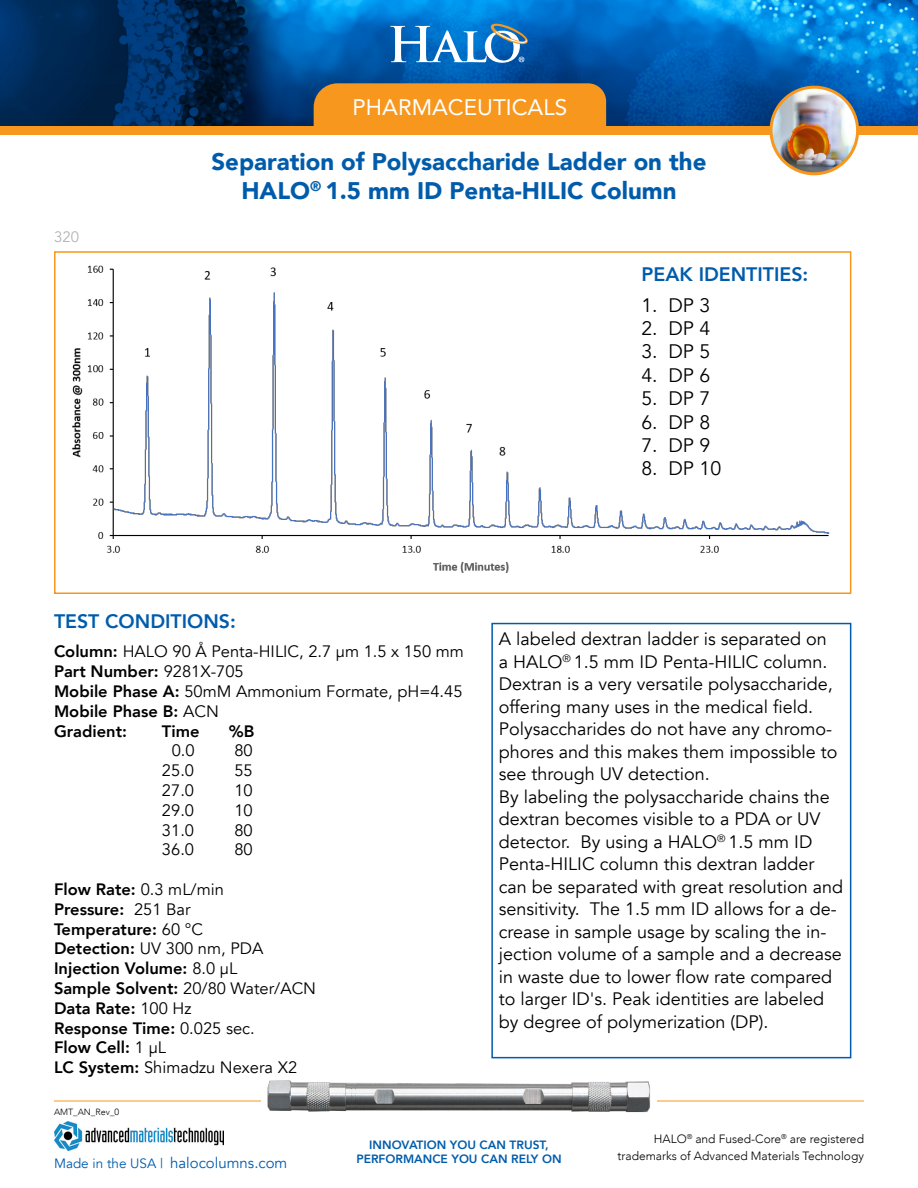
<style>
.page{position:relative;width:918px;height:1188px;background:#fff}
.page>*{position:absolute;margin:0;border:0;box-sizing:border-box;transform-origin:0 0}
.t1{font:900 24px/28.8px "Avenir";color:#005cab;text-align:center}
.t2{font:22.5px "Avenir";color:#fff}
.t3{font:19.5px "Avenir";color:#000}
.t4{font:800 19.5px "Avenir";color:#005cab}
.t5{font:18px/22.5px "Avenir";color:#000}
.t6{font:800 16.5px/19.8px "Avenir";color:#000}
.t7{font:16.5px/19.8px "Avenir";color:#000}
.t8{font:15px "Avenir";color:#005cab}
.t9{font:15px "Avenir";color:#b1b4b6}
.t10{font:13.5px "Avenir";color:#005cab}
.t11{font:300 12px/16.5px "Avenir";color:#000;text-align:right}
.t12{font:800 12px "Avenir";color:#005cab}
.t13{font:300 9px "Avenir";color:#000}
.s1{font-weight:800}
.s2{font-weight:400}
</style>
<div class="page">
<img style="left:0;top:0;width:918px;height:126px">
<svg style="left:390px;top:22px;width:139px;height:41px"></svg>
<div style="left:0;top:126px;width:918px;height:9px;background:#f8971d"></div>
<div style="left:314px;top:83px;width:292px;height:43px;background:#f8971d"></div>
<img style="left:771px;top:87px;width:87px;height:87px;border-radius:43px">
<div style="left:770px;top:86px;width:89px;height:89px;border:3px solid #f8971d;border-radius:50%"></div>
<hr style="left:54px;top:1101px;width:810px;height:1px;background:#f8971d">
<img style="left:262px;top:1080px;width:395px;height:33px">
<img style="left:54px;top:1121px;width:170px;height:30px">
<div style="left:491px;top:623px;width:360px;height:435px;border:2px solid #005cab"></div>
<img style="left:72px;top:265px;width:758px;height:308px">
<div style="left:54px;top:251px;width:797px;height:343px;border:2px solid #f8971d"></div>
<p class="t2" style="left:353px;top:89px;width:216px">PHARMACEUTICALS</p>
<p class="t9" style="left:54px;top:228px;width:27px">320</p>
<h1 class="t1" style="left:211px;top:146px;width:497px">Separation of Polysaccharide Ladder on the<br>HALO<sup>®</sup> 1.5 mm ID Penta-HILIC Column</h1>
<p class="t4" style="left:642px;top:259px;width:168px">PEAK IDENTITIES:</p>
<p class="t3" style="left:641px;top:293px;width:70px">1. DP 3</p>
<p class="t3" style="left:641px;top:317px;width:70px">2. DP 4</p>
<p class="t3" style="left:641px;top:340px;width:70px">3. DP 5</p>
<p class="t3" style="left:641px;top:364px;width:70px">4. DP 6</p>
<p class="t3" style="left:641px;top:387px;width:70px">5. DP 7</p>
<p class="t3" style="left:641px;top:410px;width:70px">6. DP 8</p>
<p class="t3" style="left:641px;top:434px;width:70px">7. DP 9</p>
<p class="t3" style="left:641px;top:457px;width:81px">8. DP 10</p>
<p class="t4" style="left:54px;top:606px;width:183px">TEST CONDITIONS:</p>
<p class="t7" style="left:54px;top:642px;width:412px"><span class="s1">Column:</span> HALO 90 Å Penta-HILIC, 2.7 µm 1.5 x 150 mm<br><span class="s1">Part Number:</span> 9281X-705<br><span class="s1">Mobile Phase A:</span> 50mM Ammonium Formate, pH=4.45<br><span class="s1">Mobile Phase B:</span> ACN<br><span class="s1">Gradient:</span></p>
<p class="t6" style="left:162px;top:721px;width:39px">Time</p>
<p class="t6" style="left:229px;top:721px;width:27px">%B</p>
<p class="t7" style="left:172px;top:741px;width:24px">0.0</p>
<p class="t7" style="left:234px;top:741px;width:20px">80</p>
<p class="t7" style="left:162px;top:761px;width:34px">25.0</p>
<p class="t7" style="left:234px;top:761px;width:20px">55</p>
<p class="t7" style="left:162px;top:781px;width:34px">27.0</p>
<p class="t7" style="left:234px;top:781px;width:20px">10</p>
<p class="t7" style="left:162px;top:801px;width:34px">29.0</p>
<p class="t7" style="left:234px;top:801px;width:20px">10</p>
<p class="t7" style="left:162px;top:820px;width:34px">31.0</p>
<p class="t7" style="left:234px;top:820px;width:20px">80</p>
<p class="t7" style="left:162px;top:840px;width:34px">36.0</p>
<p class="t7" style="left:234px;top:840px;width:20px">80</p>
<p class="t6" style="left:54px;top:879px;width:264px">Flow Rate: <span class="s2">0.3 mL/min<br></span>Pressure: <span class="s2">251 Bar<br></span>Temperature: <span class="s2">60 °C<br></span>Detection: <span class="s2">UV 300 nm, PDA<br></span>Injection Volume: <span class="s2">8.0 µL<br></span>Sample Solvent: <span class="s2">20/80 Water/ACN<br></span>Data Rate: <span class="s2">100 Hz<br></span>Response Time: <span class="s2">0.025 sec.<br></span>Flow Cell: <span class="s2">1 µL<br></span>LC System: <span class="s2">Shimadzu Nexera X2</span></p>
<p class="t13" style="left:54px;top:1106px;width:67px">AMT_AN_Rev_0</p>
<p class="t5" style="left:499px;top:628px;width:346px">A labeled dextran ladder is separated on<br>a HALO<sup>®</sup> 1.5 mm ID Penta-HILIC column.<br>Dextran is a very versatile polysaccharide, offering many uses in the medical field.<br>Polysaccharides do not have any chromo&shy;phores and this makes them impossible to see through UV detection.<br>By labeling the polysaccharide chains the dextran becomes visible to a PDA or UV detector. By using a HALO<sup>®</sup> 1.5 mm ID Penta-HILIC column this dextran ladder can be separated with great resolution and sensitivity. The 1.5 mm ID allows for a de&shy;crease in sample usage by scaling the in&shy;jection volume of a sample and a decrease in waste due to lower flow rate compared to larger ID's. Peak identities are labeled by degree of polymerization (DP).</p>
<p class="t12" style="left:369px;top:1135px;width:181px">INNOVATION YOU CAN TRUST,</p>
<p class="t10" style="left:54px;top:1156px;width:111px">Made in the USA |</p>
<p class="t12" style="left:356px;top:1150px;width:207px">PERFORMANCE YOU CAN RELY ON</p>
<p class="t8" style="left:170px;top:1154px;width:119px">halocolumns.com</p>
<p class="t11" style="left:617px;top:1131px;width:248px">HALO<sup>®</sup> and Fused-Core<sup>®</sup> are registered trademarks of Advanced Materials Technology</p>
</div>
